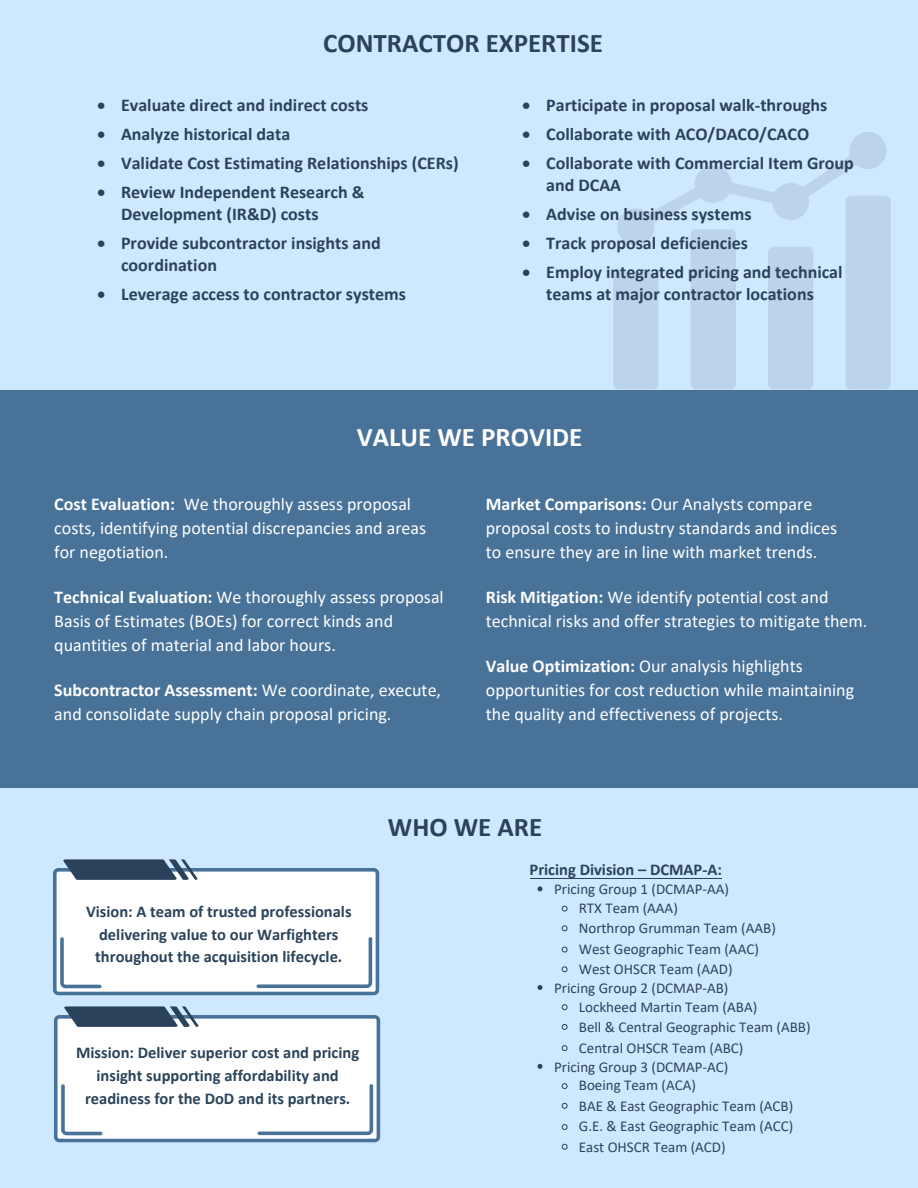
<style>
.page{position:relative;width:918px;height:1188px;background:#497299}
.page>*{position:absolute;margin:0;border:0;box-sizing:border-box;transform-origin:0 0}
.t1{font:700 27px "Calibri";color:#2b435a}
.t2{font:700 27px "Calibri";color:#fff}
.t3{font:18px/24.3px "Calibri";color:#fff}
.t4{font:700 18px/21.6px "Calibri";color:#2b435a}
.t5{font:700 18px/21.6px "Calibri";color:#2b435a}
.t6{font:700 16.5px/22.6px "Calibri";color:#2b435a;text-align:center}
.t7{font:15px/20.4px "Calibri";color:#2b435a}
.s1{font-weight:700}
</style>
<div class="page">
<div style="left:0;top:0;width:918px;height:390px;background:#cee9ff"></div>
<div style="left:0;top:789px;width:918px;height:399px;background:#cee9ff"></div>
<svg style="left:613px;top:132px;width:278px;height:258px"></svg>
<svg style="left:54px;top:1006px;width:326px;height:136px;background:#e3e9ee"></svg>
<svg style="left:53px;top:859px;width:326px;height:136px;background:#e3e9ee"></svg>
<svg style="left:538px;top:886px;width:4px;height:5px"></svg>
<svg style="left:561px;top:905px;width:7px;height:7px"></svg>
<svg style="left:561px;top:925px;width:7px;height:7px"></svg>
<svg style="left:561px;top:946px;width:7px;height:7px"></svg>
<svg style="left:561px;top:966px;width:7px;height:7px"></svg>
<svg style="left:538px;top:985px;width:4px;height:5px"></svg>
<svg style="left:561px;top:1004px;width:7px;height:7px"></svg>
<svg style="left:561px;top:1024px;width:7px;height:6px"></svg>
<svg style="left:561px;top:1045px;width:7px;height:7px"></svg>
<svg style="left:538px;top:1064px;width:4px;height:5px"></svg>
<svg style="left:561px;top:1083px;width:7px;height:6px"></svg>
<svg style="left:561px;top:1102px;width:7px;height:7px"></svg>
<svg style="left:561px;top:1124px;width:7px;height:6px"></svg>
<svg style="left:561px;top:1143px;width:7px;height:7px"></svg>
<hr style="left:530px;top:878px;width:192px;height:1px;background:#2b435a">
<p class="t1" style="left:323px;top:23px;width:281px">CONTRACTOR EXPERTISE</p>
<p class="t5" style="left:97px;top:94px;width:273px">• Evaluate direct and indirect costs</p>
<p class="t5" style="left:97px;top:123px;width:195px">• Analyze historical data</p>
<p class="t5" style="left:97px;top:152px;width:363px">• Validate Cost Estimating Relationships (CERs)</p>
<p class="t5" style="left:121px;top:181px;width:245px;text-indent:-24px">• Review Independent Research &amp;<br>Development (IR&amp;D) costs</p>
<p class="t5" style="left:121px;top:232px;width:261px;text-indent:-24px">• Provide subcontractor insights and coordination</p>
<p class="t4" style="left:97px;top:283px;width:310px">• Leverage access to contractor systems</p>
<p class="t4" style="left:522px;top:94px;width:307px">• Participate in proposal walk-throughs</p>
<p class="t4" style="left:522px;top:123px;width:288px">• Collaborate with ACO/DACO/CACO</p>
<p class="t4" style="left:546px;top:152px;width:309px;text-indent:-24px">• Collaborate with Commercial Item Group and DCAA</p>
<p class="t4" style="left:522px;top:203px;width:231px">• Advise on business systems</p>
<p class="t4" style="left:522px;top:232px;width:227px">• Track proposal deficiencies</p>
<p class="t4" style="left:522px;top:261px;width:322px;text-align:center">• Employ integrated pricing and technical teams at major contractor locations</p>
<p class="t2" style="left:357px;top:418px;width:227px">VALUE WE PROVIDE</p>
<p class="t3" style="left:54px;top:491px;width:373px"><span class="s1">Cost Evaluation:</span> We thoroughly assess proposal costs, identifying potential discrepancies and areas for negotiation.</p>
<p class="t3" style="left:54px;top:584px;width:391px"><span class="s1">Technical Evaluation:</span> We thoroughly assess proposal<br>Basis of Estimates (BOEs) for correct kinds and quantities of material and labor hours.</p>
<p class="t3" style="left:54px;top:677px;width:388px"><span class="s1">Subcontractor Assessment:</span> We coordinate, execute, and consolidate supply chain proposal pricing.</p>
<p class="t3" style="left:486px;top:491px;width:353px"><span class="s1">Market Comparisons:</span> Our Analysts compare proposal costs to industry standards and indices to ensure they are in line with market trends.</p>
<p class="t3" style="left:486px;top:584px;width:383px"><span class="s1">Risk Mitigation:</span> We identify potential cost and technical risks and offer strategies to mitigate them.</p>
<p class="t3" style="left:486px;top:653px;width:370px"><span class="s1">Value Optimization:</span> Our analysis highlights opportunities for cost reduction while maintaining the quality and effectiveness of projects.</p>
<p class="t6" style="left:86px;top:900px;width:267px">Vision: A team of trusted professionals delivering value to our Warfighters throughout the acquisition lifecycle.</p>
<p class="t6" style="left:76px;top:1041px;width:285px">Mission: Deliver superior cost and pricing insight supporting affordability and readiness for the DoD and its partners.</p>
<p class="t1" style="left:388px;top:808px;width:156px">WHO WE ARE</p>
<p class="t6" style="left:530px;top:858px;width:194px">Pricing Division – DCMAP-A:</p>
<p class="t7" style="left:554px;top:879px;width:176px">Pricing Group 1 (DCMAP-AA)</p>
<p class="t7" style="left:579px;top:897px;width:199px">RTX Team (AAA)<br>Northrop Grumman Team (AAB)<br>West Geographic Team (AAC)<br>West OHSCR Team (AAD)</p>
<p class="t7" style="left:554px;top:978px;width:176px">Pricing Group 2 (DCMAP-AB)</p>
<p class="t7" style="left:579px;top:996px;width:233px">Lockheed Martin Team (ABA)<br>Bell &amp; Central Geographic Team (ABB)<br>Central OHSCR Team (ABC)</p>
<p class="t7" style="left:554px;top:1056px;width:176px">Pricing Group 3 (DCMAP-AC)</p>
<p class="t7" style="left:579px;top:1075px;width:216px">Boeing Team (ACA)<br>BAE &amp; East Geographic Team (ACB)<br>G.E. &amp; East Geographic Team (ACC)<br>East OHSCR Team (ACD)</p>
</div>
